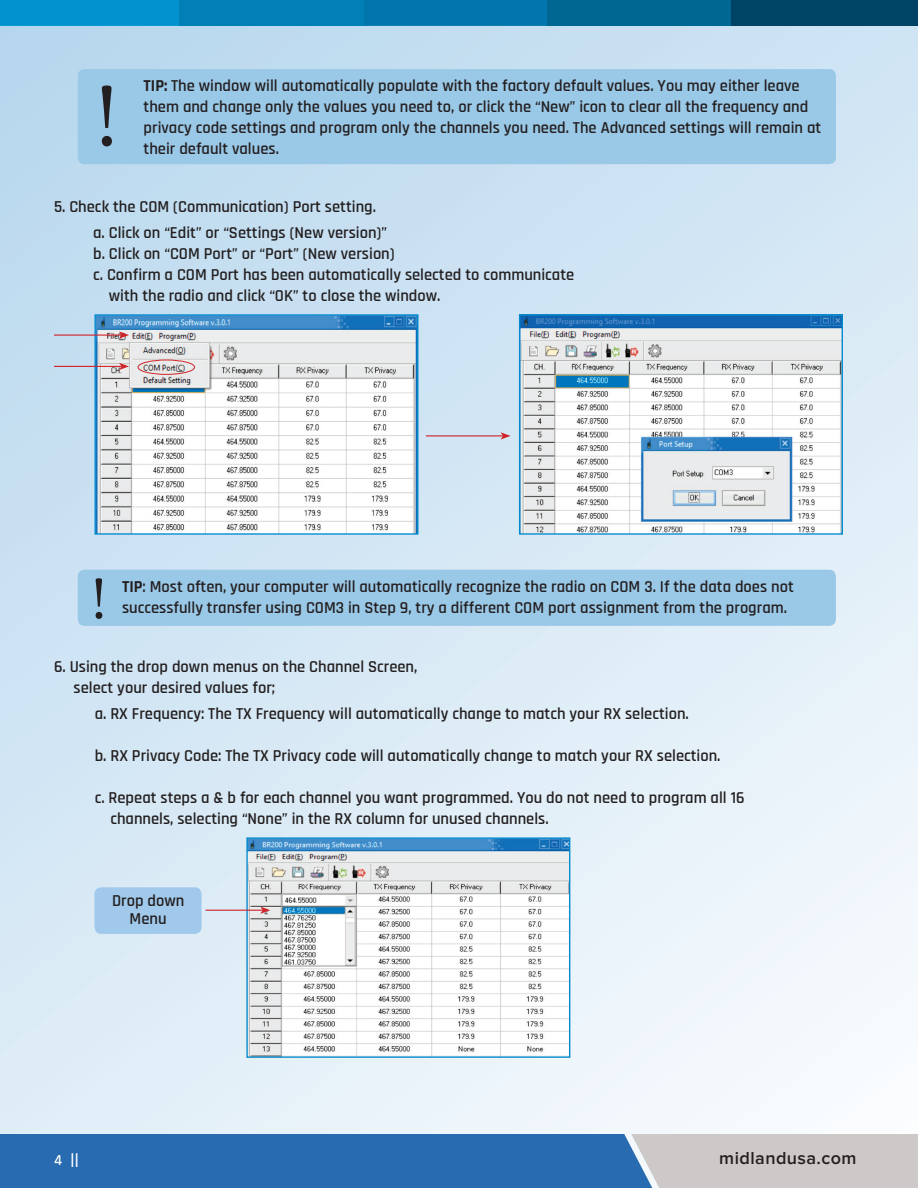
<style>
.page{position:relative;width:918px;height:1188px;background:#fff}
.page>*{position:absolute;margin:0;border:0;box-sizing:border-box;transform-origin:0 0}
.t1{font:90px "Minion Pro";color:#231f20}
.t2{font:60px "Minion Pro";color:#231f20}
.t3{font:600 21px "Rajdhani";color:#fff}
.t4{font:600 18px "Proxima Nova";letter-spacing:.025em;color:#231f20}
.t5{font:600 16.5px/21px "Rajdhani";color:#231f20}
.s1{font-weight:700}
.s2{font-size:15px}
</style>
<div class="page">
<div style="left:0;top:0;width:918px;height:1188px;background:linear-gradient(to bottom,#c1dcf0,#f0f7fb)"></div>
<svg style="left:0;top:1134px;width:918px;height:54px;background:#5a87b8"></svg>
<div style="left:0;top:0;width:179px;height:26px;background:#0093d0"></div>
<div style="left:363px;top:0;width:185px;height:26px;background:#0076ad"></div>
<div style="left:547px;top:0;width:185px;height:26px;background:#006692"></div>
<div style="left:732px;top:0;width:186px;height:26px;background:#004465"></div>
<div style="left:179px;top:0;width:185px;height:26px;background:#0080b6"></div>
<div style="left:78px;top:69px;width:758px;height:95px;background:#9ac8e7;border-radius:7px"></div>
<div style="left:78px;top:570px;width:758px;height:56px;background:#9ac8e7;border-radius:7px"></div>
<img style="left:248px;top:839px;width:320px;height:217px">
<div style="left:246px;top:837px;width:324px;height:221px;border:1px solid #008ad0"></div>
<div style="left:94px;top:887px;width:108px;height:47px;background:#a0c9eb;border-radius:7px"></div>
<hr style="left:206px;top:910px;width:57px;height:1px;background:#d1232a">
<svg style="left:260px;top:907px;width:10px;height:7px"></svg>
<img style="left:97px;top:316px;width:320px;height:217px">
<div style="left:95px;top:314px;width:324px;height:221px;border:1px solid #008ad0"></div>
<img style="left:521px;top:316px;width:320px;height:217px">
<div style="left:519px;top:314px;width:324px;height:221px;border:1px solid #008ad0"></div>
<svg style="left:137px;top:359px;width:58px;height:16px"></svg>
<hr style="left:426px;top:435px;width:77px;height:1px;background:#d1232a">
<svg style="left:501px;top:432px;width:10px;height:8px"></svg>
<hr style="left:54px;top:335px;width:67px;height:1px;background:#d1232a">
<svg style="left:119px;top:331px;width:10px;height:8px"></svg>
<hr style="left:54px;top:366px;width:67px;height:1px;background:#d1232a">
<svg style="left:119px;top:363px;width:10px;height:7px"></svg>
<h1 class="t1" style="left:94px;top:56px;width:26px">!</h1>
<p class="t5" style="left:144px;top:76px;width:679px"><span class="s1">TIP:</span> The window will automatically populate with the factory default values. You may either leave them and change only the values you need to, or click the “New” icon to clear all the frequency and privacy code settings and program only the channels you need. The Advanced settings will remain at</p>
<p class="t5" style="left:144px;top:139px;width:137px">their default values.</p>
<p class="t5" style="left:54px;top:197px;width:323px">5. Check the COM (Communication) Port setting.</p>
<p class="t5" style="left:93px;top:222px;width:295px">a. Click on “Edit” or “Settings (New version)”</p>
<p class="t5" style="left:93px;top:243px;width:303px">b. Click on “COM Port” or “Port” (New version)</p>
<p class="t5" style="left:93px;top:264px;width:483px">c. Confirm a COM Port has been automatically selected to communicate</p>
<p class="t5" style="left:109px;top:285px;width:333px">with the radio and click “OK” to close the window.</p>
<h2 class="t2" style="left:91px;top:559px;width:18px">!</h2>
<p class="t5" style="left:122px;top:577px;width:673px"><span class="s1">TIP</span>: Most often, your computer will automatically recognize the radio on COM 3. If the data does not</p>
<p class="t5" style="left:122px;top:598px;width:667px">successfully transfer using COM3 in Step 9, try a different COM port assignment from the program.</p>
<p class="t5" style="left:74px;top:657px;width:345px;text-indent:-20px">6. Using the drop down menus on the Channel Screen, select your desired values for;</p>
<p class="t5" style="left:95px;top:703px;width:596px">a. RX Frequency: The TX Frequency will automatically change to match your RX selection.</p>
<p class="t5" style="left:95px;top:745px;width:627px">b. RX Privacy Code: The TX Privacy code will automatically change to match your RX selection.</p>
<p class="t5" style="left:110px;top:787px;width:636px;text-indent:-16px">c. Repeat steps a &amp; b for each channel you want programmed. You do not need to program all 16 channels, selecting “None” in the RX column for unused channels.</p>
<p class="t5" style="left:112px;top:892px;width:74px;line-height:18px;text-align:center">Drop down<br>Menu</p>
<p class="t3" style="left:54px;top:1148px;width:27px"><span class="s2">4</span> ||</p>
<p class="t4" style="left:719px;top:1149px;width:139px">midlandusa.com</p>
</div>
